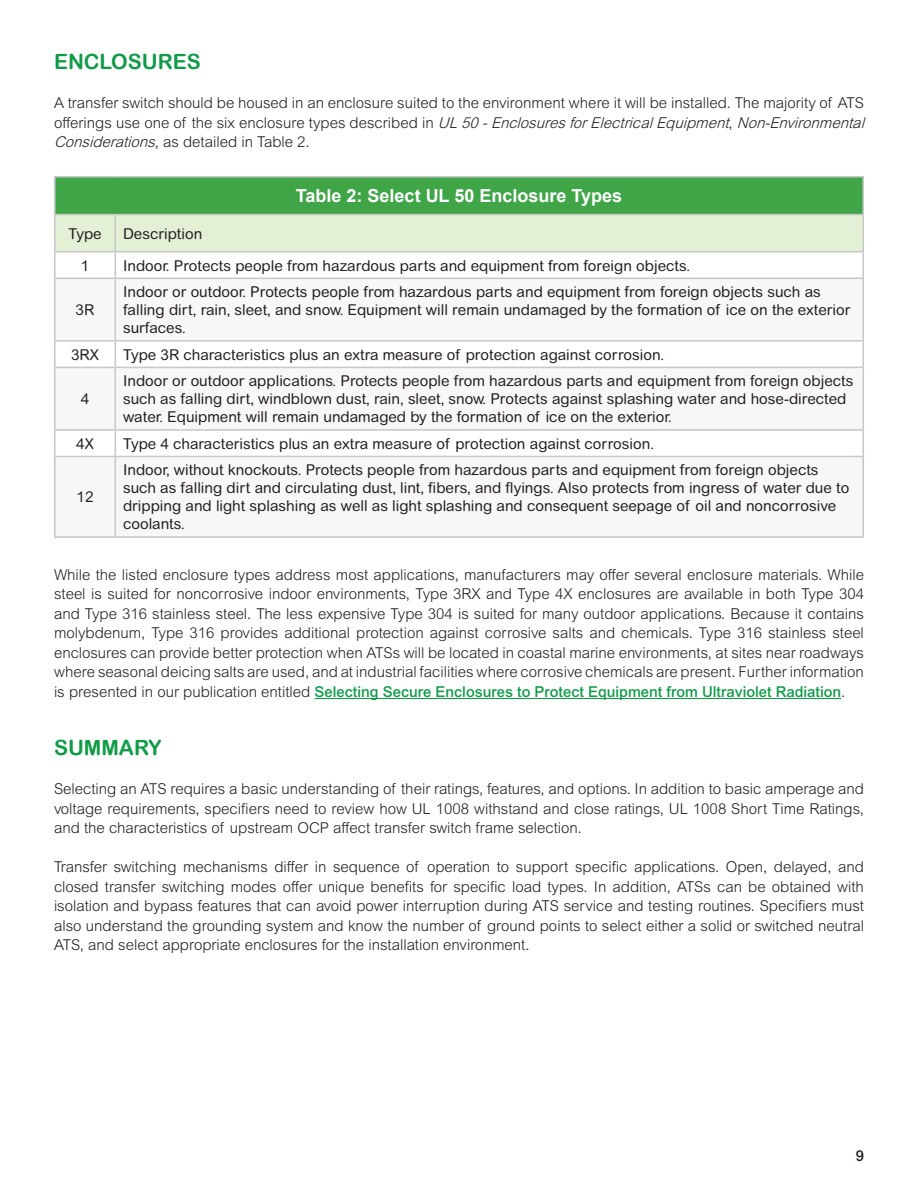
<style>
.page{position:relative;width:918px;height:1188px;background:#fff}
.page>*{position:absolute;margin:0;border:0;box-sizing:border-box;transform-origin:0 0}
.Body_text{font:21px "Arial Rounded MT Bold";color:#109b48}
.t1{font:700 18px "Arial";color:#fff}
.Body_text-2{font:300 15px/19.5px "Arial MT Pro";color:#231f20;text-align:justify}
.t2{font:15px/18px "Arial Rounded MT Pro";color:#231f20}
.t3{font:500 15px "Arial MT Pro";color:#231f20}
.s1{font-style:italic}
.s2{font-weight:500;color:#109b48}
</style>
<div class="page">
<hr style="left:315px;top:698px;width:526px;height:1px;background:#109b48">
<div style="left:55px;top:177px;width:808px;height:38px;background:#3fa547"></div>
<svg style="left:56px;top:279px;width:806px;height:61px"></svg>
<svg style="left:56px;top:368px;width:806px;height:168px"></svg>
<hr style="left:54px;top:176px;width:61px;height:2px;background:#c7c8ca">
<hr style="left:54px;top:178px;width:2px;height:36px;background:#c7c8ca">
<hr style="left:115px;top:176px;width:749px;height:2px;background:#c7c8ca">
<hr style="left:862px;top:178px;width:2px;height:36px;background:#c7c8ca">
<hr style="left:54px;top:214px;width:61px;height:1px;background:#c7c8ca">
<hr style="left:115px;top:214px;width:749px;height:1px;background:#c7c8ca">
<hr style="left:862px;top:215px;width:2px;height:36px;background:#c7c8ca">
<hr style="left:115px;top:251px;width:749px;height:2px;background:#c7c8ca">
<hr style="left:54px;top:251px;width:61px;height:2px;background:#c7c8ca">
<hr style="left:54px;top:215px;width:2px;height:36px;background:#c7c8ca">
<svg style="left:55px;top:215px;width:808px;height:63px"></svg>
<hr style="left:115px;top:279px;width:1px;height:61px;background:#c7c8ca">
<hr style="left:54px;top:342px;width:2px;height:25px;background:#c7c8ca">
<svg style="left:115px;top:342px;width:1px;height:25px"></svg>
<hr style="left:115px;top:368px;width:1px;height:61px;background:#c7c8ca">
<hr style="left:54px;top:431px;width:2px;height:25px;background:#c7c8ca">
<svg style="left:115px;top:431px;width:1px;height:25px"></svg>
<hr style="left:115px;top:457px;width:1px;height:79px;background:#c7c8ca">
<hr style="left:54px;top:279px;width:2px;height:61px;background:#c7c8ca">
<hr style="left:54px;top:340px;width:61px;height:2px;background:#c7c8ca">
<hr style="left:115px;top:340px;width:749px;height:2px;background:#c7c8ca">
<hr style="left:54px;top:429px;width:61px;height:2px;background:#c7c8ca">
<hr style="left:115px;top:429px;width:749px;height:2px;background:#c7c8ca">
<hr style="left:54px;top:253px;width:2px;height:25px;background:#c7c8ca">
<hr style="left:54px;top:278px;width:61px;height:1px;background:#c7c8ca">
<hr style="left:115px;top:278px;width:749px;height:1px;background:#c7c8ca">
<hr style="left:54px;top:367px;width:61px;height:1px;background:#c7c8ca">
<hr style="left:54px;top:368px;width:2px;height:61px;background:#c7c8ca">
<hr style="left:115px;top:367px;width:749px;height:1px;background:#c7c8ca">
<hr style="left:54px;top:456px;width:61px;height:1px;background:#c7c8ca">
<hr style="left:54px;top:457px;width:2px;height:79px;background:#c7c8ca">
<hr style="left:115px;top:456px;width:749px;height:1px;background:#c7c8ca">
<hr style="left:54px;top:536px;width:61px;height:2px;background:#c7c8ca">
<hr style="left:115px;top:536px;width:749px;height:2px;background:#c7c8ca">
<hr style="left:862px;top:253px;width:2px;height:25px;background:#c7c8ca">
<hr style="left:862px;top:279px;width:2px;height:61px;background:#c7c8ca">
<hr style="left:862px;top:342px;width:2px;height:25px;background:#c7c8ca">
<hr style="left:862px;top:368px;width:2px;height:61px;background:#c7c8ca">
<hr style="left:862px;top:431px;width:2px;height:25px;background:#c7c8ca">
<hr style="left:862px;top:457px;width:2px;height:79px;background:#c7c8ca">
<p class="Body_text" style="left:54px;top:49px;width:148px">ENCLOSURES</p>
<p class="Body_text-2" style="left:54px;top:94px;width:817px;text-align:left">A transfer switch should be housed in an enclosure suited to the environment where it will be installed. The majority of ATS o ffe r i n g s u s e o n e o f t h e s i x e n c l o s u re ty p e s d e s c r i b e d i n <span class="s1">UL50-EnclosuresforElectricalEquipment</span>, <span class="s1">Non-Environmental<br>Considerations</span>, a s d e t a i l e d i n Ta b l e 2 .</p>
<p class="t1" style="left:296px;top:184px;width:328px">Table 2: Select UL 50 Enclosure Types</p>
<p class="t2" style="left:68px;top:225px;width:35px">Type</p>
<p class="t2" style="left:123px;top:225px;width:81px">Description</p>
<p class="t2" style="left:81px;top:257px;width:10px">1</p>
<p class="t2" style="left:123px;top:257px;width:568px">Indoor. Protects people from hazardous parts and equipment from foreign objects.</p>
<p class="t2" style="left:76px;top:301px;width:20px">3R</p>
<p class="t2" style="left:123px;top:283px;width:729px">Indoor or outdoor. Protects people from hazardous parts and equipment from foreign objects such as falling dirt, rain, sleet, and snow. Equipment will remain undamaged by the formation of ice on the exterior surfaces.</p>
<p class="t2" style="left:71px;top:346px;width:29px">3RX</p>
<p class="t2" style="left:123px;top:346px;width:543px">Type 3R characteristics plus an extra measure of protection against corrosion.</p>
<p class="t2" style="left:81px;top:390px;width:10px">4</p>
<p class="t2" style="left:123px;top:372px;width:732px">Indoor or outdoor applications. Protects people from hazardous parts and equipment from foreign objects such as falling dirt, windblown dust, rain, sleet, snow. Protects against splashing water and hose-directed water. Equipment will remain undamaged by the formation of ice on the exterior.</p>
<p class="t2" style="left:76px;top:435px;width:19px">4X</p>
<p class="t2" style="left:123px;top:435px;width:532px">Type 4 characteristics plus an extra measure of protection against corrosion.</p>
<p class="t2" style="left:77px;top:489px;width:18px">12</p>
<p class="t2" style="left:123px;top:462px;width:728px">Indoor, without knockouts. Protects people from hazardous parts and equipment from foreign objects such as falling dirt and circulating dust, lint, fibers, and flyings. Also protects from ingress of water due to dripping and light splashing as well as light splashing and consequent seepage of oil and noncorrosive coolants.</p>
<p class="Body_text-2" style="left:54px;top:565px;width:812px">While the listed enclosure types address most applications, manufacturers may offer several enclosure materials. While steel is suited for noncorrosive indoor environments, Type 3RX and Type 4X enclosures are available in both Type 304 and Type 316 stainless steel. The less expensive Type 304 is suited for many outdoor applications. Because it contains molybdenum, Type 316 provides additional protection against corrosive salts and chemicals. Type 316 stainless steel enclosures can provide better protection when ATSs will be located in coastal marine environments, at sites near roadways where seasonal deicing salts are used, and at industrial facilities where corrosive chemicals are present. Further information is presented in our publication entitled <span class="s2">Selecting Secure Enclosures to Protect Equipment from Ultraviolet Radiation</span>.</p>
<p class="Body_text" style="left:54px;top:736px;width:109px">SUMMARY</p>
<p class="Body_text-2" style="left:54px;top:780px;width:812px">Selecting an ATS requires a basic understanding of their ratings, features, and options. In addition to basic amperage and voltage requirements, specifiers need to review how UL 1008 withstand and close ratings, UL 1008 Short Time Ratings, and the characteristics of upstream OCP affect transfer switch frame selection.</p>
<p class="Body_text-2" style="left:54px;top:858px;width:812px">Transfer switching mechanisms differ in sequence of operation to support specific applications. Open, delayed, and closed transfer switching modes offer unique benefits for specific load types. In addition, ATSs can be obtained with isolation and bypass features that can avoid power interruption during ATS service and testing routines. Specifiers must also understand the grounding system and know the number of ground points to select either a solid or switched neutral ATS, and select appropriate enclosures for the installation environment.</p>
<p class="t3" style="left:856px;top:1147px;width:10px">9</p>
</div>
